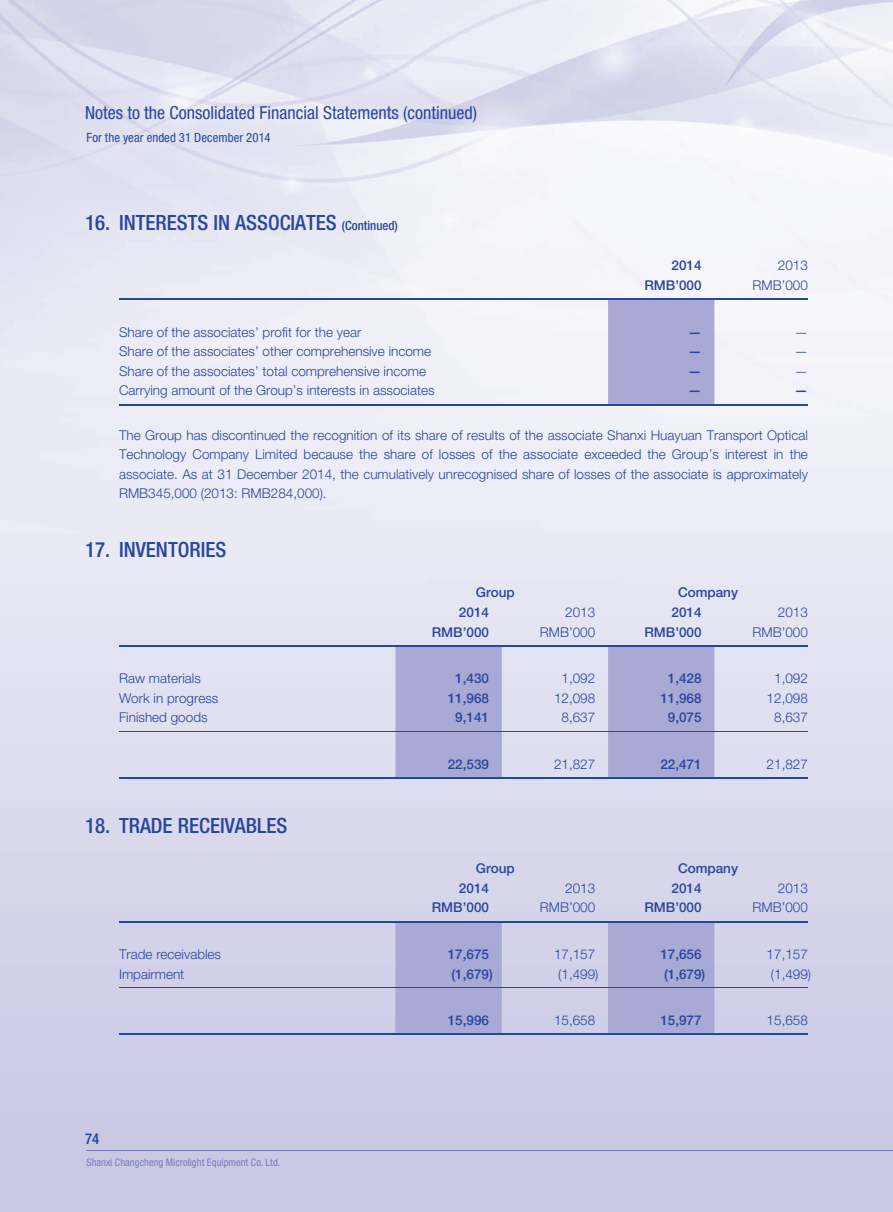
<style>
.page{position:relative;width:893px;height:1212px;background:#fff}
.page>*{position:absolute;margin:0;border:0;box-sizing:border-box;transform-origin:0 0}
.t1{font:500 condensed 21px "Helvetica Neue LT Std";color:#29469d}
.t2{font:condensed 18px "Helvetica Neue LT Std";color:#29469d}
.t3{font:500 condensed 15px "Helvetica Neue LT Std";color:#29469d}
.t4{font:300 13.5px/19.5px "Helvetica Neue LT Std";color:#29469d;text-align:justify}
.t5{font:500 13.5px "Helvetica Neue LT Std";color:#29469d}
.t6{font:condensed 12.75px "Helvetica Neue LT Std";letter-spacing:.005em;color:#29469d}
.t7{font:condensed 10.5px "Helvetica Neue LT Std";color:#787cbb}
.s1{font-size:12.75px}
</style>
<div class="page">
<img style="left:0;top:0;width:893px;height:1212px">
<hr style="left:86px;top:1150px;width:807px;height:1px;background:#787cbb">
<div style="left:608px;top:300px;width:106px;height:104px;background:#a8a9d4"></div>
<hr style="left:119px;top:298px;width:689px;height:2px;background:#29469d">
<hr style="left:119px;top:404px;width:689px;height:1px;background:#29469d">
<svg style="left:395px;top:647px;width:319px;height:130px;background:#babbdd"></svg>
<hr style="left:119px;top:645px;width:689px;height:2px;background:#29469d">
<hr style="left:119px;top:777px;width:689px;height:2px;background:#29469d">
<hr style="left:119px;top:731px;width:689px;height:1px;background:#29469d">
<svg style="left:395px;top:922px;width:319px;height:111px;background:#b4b5da"></svg>
<hr style="left:119px;top:1033px;width:689px;height:2px;background:#29469d">
<hr style="left:119px;top:987px;width:689px;height:1px;background:#29469d">
<hr style="left:119px;top:921px;width:689px;height:1px;background:#29469d">
<h2 class="t2" style="left:85px;top:106px;width:394px">Notes to the Consolidated Financial Statements (continued)</h2>
<p class="t6" style="left:86px;top:133px;width:186px">For the year ended 31 December 2014</p>
<h1 class="t1" style="left:85px;top:215px;width:314px">16. INTERESTS IN ASSOCIATES <span class="s1">(Continued)</span></h1>
<p class="t5" style="left:672px;top:261px;width:32px">2014</p>
<p class="t4" style="left:778px;top:257px;width:32px">2013</p>
<p class="t5" style="left:644px;top:280px;width:59px">RMB’000</p>
<p class="t4" style="left:752px;top:277px;width:57px">RMB’000</p>
<p class="t4" style="left:119px;top:324px;width:244px">Share of the associates’ profit for the year</p>
<p class="t5" style="left:688px;top:327px;width:15px">—</p>
<p class="t4" style="left:794px;top:324px;width:15px">—</p>
<p class="t4" style="left:119px;top:343px;width:314px">Share of the associates’ other comprehensive income</p>
<p class="t5" style="left:688px;top:347px;width:15px">—</p>
<p class="t4" style="left:794px;top:343px;width:15px">—</p>
<p class="t4" style="left:119px;top:363px;width:309px">Share of the associates’ total comprehensive income</p>
<p class="t5" style="left:688px;top:366px;width:15px">—</p>
<p class="t4" style="left:794px;top:363px;width:15px">—</p>
<p class="t4" style="left:119px;top:382px;width:317px">Carrying amount of the Group’s interests in associates</p>
<p class="t5" style="left:688px;top:386px;width:15px">—</p>
<p class="t5" style="left:794px;top:386px;width:15px">—</p>
<p class="t4" style="left:119px;top:427px;width:690px">The Group has discontinued the recognition of its share of results of the associate Shanxi Huayuan Transport Optical Technology Company Limited because the share of losses of the associate exceeded the Group’s interest in the associate. As at 31 December 2014, the cumulatively unrecognised share of losses of the associate is approximately RMB345,000 (2013: RMB284,000).</p>
<h1 class="t1" style="left:85px;top:542px;width:143px">17. INVENTORIES</h1>
<p class="t5" style="left:476px;top:587px;width:41px">Group</p>
<p class="t5" style="left:678px;top:587px;width:62px">Company</p>
<p class="t5" style="left:459px;top:607px;width:32px">2014</p>
<p class="t4" style="left:565px;top:604px;width:32px">2013</p>
<p class="t5" style="left:672px;top:607px;width:32px">2014</p>
<p class="t4" style="left:778px;top:604px;width:32px">2013</p>
<p class="t5" style="left:432px;top:627px;width:59px">RMB’000</p>
<p class="t4" style="left:540px;top:624px;width:57px">RMB’000</p>
<p class="t5" style="left:644px;top:627px;width:59px">RMB’000</p>
<p class="t4" style="left:752px;top:624px;width:57px">RMB’000</p>
<p class="t4" style="left:119px;top:670px;width:83px">Raw materials</p>
<p class="t5" style="left:455px;top:674px;width:35px">1,430</p>
<p class="t4" style="left:561px;top:670px;width:35px">1,092</p>
<p class="t5" style="left:668px;top:674px;width:35px">1,428</p>
<p class="t4" style="left:774px;top:670px;width:35px">1,092</p>
<p class="t4" style="left:119px;top:690px;width:101px">Work in progress</p>
<p class="t5" style="left:448px;top:693px;width:43px">11,968</p>
<p class="t4" style="left:554px;top:690px;width:43px">12,098</p>
<p class="t5" style="left:660px;top:693px;width:43px">11,968</p>
<p class="t4" style="left:767px;top:690px;width:43px">12,098</p>
<p class="t4" style="left:119px;top:709px;width:90px">Finished goods</p>
<p class="t5" style="left:455px;top:713px;width:35px">9,141</p>
<p class="t4" style="left:561px;top:709px;width:35px">8,637</p>
<p class="t5" style="left:668px;top:713px;width:35px">9,075</p>
<p class="t4" style="left:774px;top:709px;width:35px">8,637</p>
<p class="t5" style="left:448px;top:759px;width:43px">22,539</p>
<p class="t4" style="left:554px;top:756px;width:43px">21,827</p>
<p class="t5" style="left:660px;top:759px;width:43px">22,471</p>
<p class="t4" style="left:767px;top:756px;width:43px">21,827</p>
<h1 class="t1" style="left:85px;top:818px;width:204px">18. TRADE RECEIVABLES</h1>
<p class="t5" style="left:476px;top:863px;width:41px">Group</p>
<p class="t5" style="left:678px;top:863px;width:62px">Company</p>
<p class="t5" style="left:459px;top:883px;width:32px">2014</p>
<p class="t4" style="left:565px;top:880px;width:32px">2013</p>
<p class="t5" style="left:672px;top:883px;width:32px">2014</p>
<p class="t4" style="left:778px;top:880px;width:32px">2013</p>
<p class="t5" style="left:432px;top:903px;width:59px">RMB’000</p>
<p class="t4" style="left:540px;top:899px;width:57px">RMB’000</p>
<p class="t5" style="left:644px;top:903px;width:59px">RMB’000</p>
<p class="t4" style="left:752px;top:899px;width:57px">RMB’000</p>
<p class="t4" style="left:119px;top:946px;width:104px">Trade receivables</p>
<p class="t5" style="left:448px;top:949px;width:43px">17,675</p>
<p class="t4" style="left:554px;top:946px;width:43px">17,157</p>
<p class="t5" style="left:660px;top:949px;width:43px">17,656</p>
<p class="t4" style="left:767px;top:946px;width:43px">17,157</p>
<p class="t4" style="left:119px;top:966px;width:67px">Impairment</p>
<p class="t5" style="left:451px;top:969px;width:43px">(1,679)</p>
<p class="t4" style="left:558px;top:966px;width:42px">(1,499)</p>
<p class="t5" style="left:664px;top:969px;width:43px">(1,679)</p>
<p class="t4" style="left:771px;top:966px;width:42px">(1,499)</p>
<p class="t5" style="left:448px;top:1015px;width:43px">15,996</p>
<p class="t4" style="left:554px;top:1012px;width:43px">15,658</p>
<p class="t5" style="left:660px;top:1015px;width:43px">15,977</p>
<p class="t4" style="left:767px;top:1012px;width:43px">15,658</p>
<p class="t3" style="left:85px;top:1133px;width:16px">74</p>
<p class="t7" style="left:86px;top:1159px;width:195px">Shanxi Changcheng Microlight Equipment Co. Ltd.</p>
</div>
